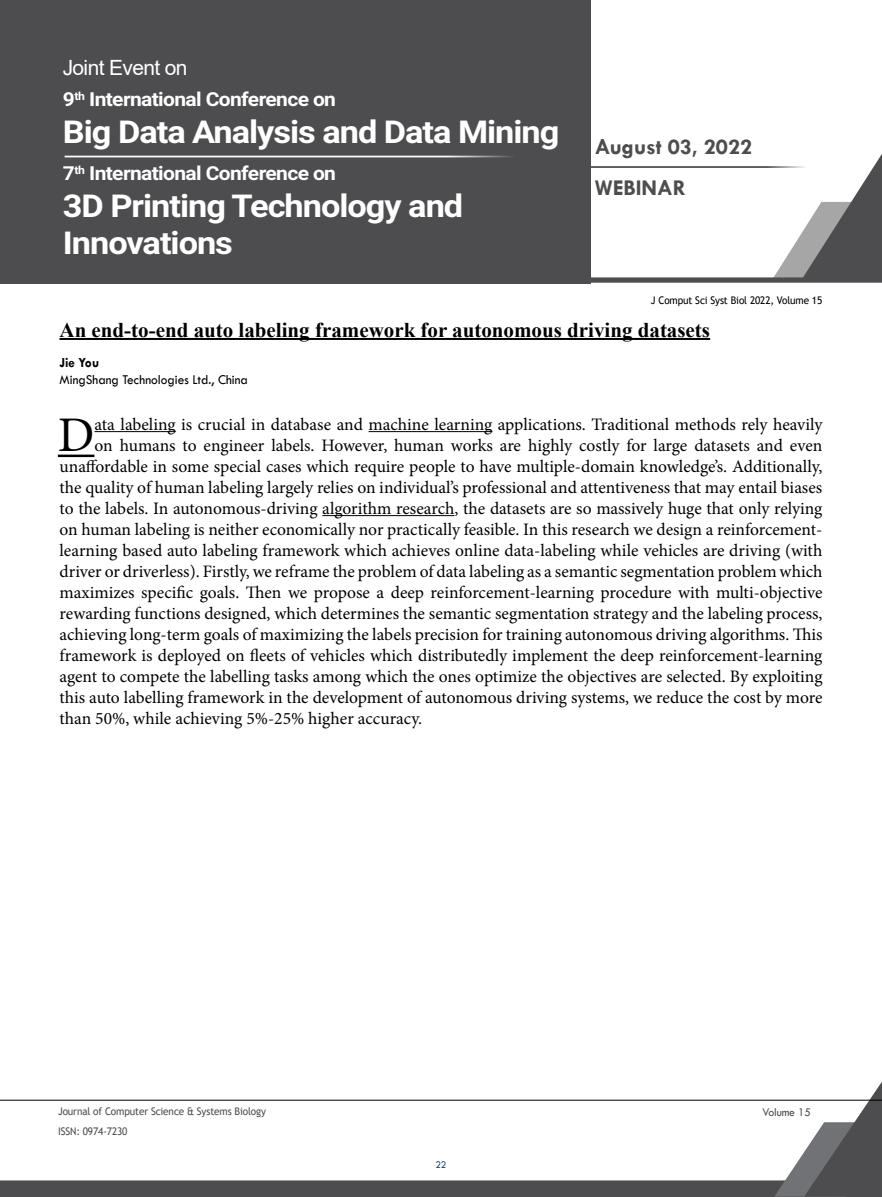
<style>
.page{position:relative;width:882px;height:1197px;background:#fff}
.page>*{position:absolute;margin:0;border:0;box-sizing:border-box;transform-origin:0 0}
.t1{font:49.88px "Minion Pro";color:#000}
.t2{font:700 31.5px/36.8px "Roboto";letter-spacing:-.03em;color:#fff;scale:1.09 1}
.t3{font:700 22.75px/41.1px "Tw Cen";color:#4d4d4f}
.t4{font:700 21px "Times New Roman";color:#000}
.t5{font:21px "Arial";letter-spacing:-.03em;color:#fff}
.t6{font:700 19.25px "Roboto";letter-spacing:-.03em;color:#fff;scale:1.09 1}
.t7{font:17.5px "Minion Pro";color:#000}
.t8{font:14px "Tw Cen";color:#000;scale:.95 1}
.t9{font:700 14px "Tw Cen";color:#000;scale:.95 1}
.t10{font:12.25px "Tw Cen";letter-spacing:-.01em;color:#4d4d4f;scale:.95 1}
.t11{font:10.5px "Trebuchet MS";letter-spacing:-.01em;color:#4d4d4f;scale:.95 1}
.t12{font:10.5px "Trebuchet MS";letter-spacing:-.01em;color:#000;scale:.95 1}
.t13{font:10.5px "Tw Cen";color:#004b84;scale:.95 1}
</style>
<div class="page">
<svg style="left:0;top:1081px;width:882px;height:116px"></svg>
<hr style="left:0;top:1100px;width:882px;height:1px;background:#000">
<div style="left:0;top:0;width:590px;height:283px;background:#4d4d4f"></div>
<svg style="left:64px;top:153px;width:818px;height:130px"></svg>
<hr style="left:65px;top:156px;width:477px;height:1px;background:#fff">
<hr style="left:60px;top:338px;width:650px;height:2px;background:#000">
<hr style="left:58px;top:455px;width:36px;height:2px;background:#000">
<hr style="left:94px;top:431px;width:82px;height:1px;background:#000">
<hr style="left:369px;top:431px;width:123px;height:1px;background:#000">
<hr style="left:322px;top:515px;width:132px;height:1px;background:#000">
<p class="t5" style="left:63px;top:53px;width:126px">Joint Event on</p>
<p class="t6" style="left:63px;top:86px;width:252px">9<sup>th</sup> International Conference on</p>
<h2 class="t2" style="left:63px;top:112px;width:457px">Big Data Analysis and Data Mining</h2>
<p class="t6" style="left:63px;top:160px;width:252px">7<sup>th</sup> International Conference on</p>
<h2 class="t2" style="left:63px;top:186px;width:369px">3D Printing Technology and<br>Innovations</h2>
<h3 class="t3" style="left:595px;top:126px;width:159px">August 03, 2022<br>WEBINAR</h3>
<p class="t12" style="left:651px;top:293px;width:182px">J Comput Sci Syst Biol 2022, Volume 15</p>
<p class="t4" style="left:60px;top:314px;width:652px">An end-to-end auto labeling framework for autonomous driving datasets</p>
<p class="t9" style="left:60px;top:354px;width:43px">Jie You</p>
<p class="t8" style="left:60px;top:371px;width:200px">MingShang Technologies Ltd., China</p>
<h1 class="t1" style="left:58px;top:402px;width:38px">D</h1>
<p class="t7" style="left:94px;top:413px;width:730px">ata labeling is crucial in database and machine learning applications. Traditional methods rely heavily</p>
<p class="t7" style="left:94px;top:434px;width:729px">on humans to engineer labels. However, human works are highly costly for large datasets and even</p>
<p class="t7" style="left:60px;top:455px;width:764px">unaffordable in some special cases which require people to have multiple-domain knowledge’s. Additionally,</p>
<p class="t7" style="left:60px;top:476px;width:764px">the quality of human labeling largely relies on individual’s professional and attentiveness that may entail biases</p>
<p class="t7" style="left:60px;top:497px;width:764px">to the labels. In autonomous-driving algorithm research, the datasets are so massively huge that only relying</p>
<p class="t7" style="left:60px;top:518px;width:764px">on human labeling is neither economically nor practically feasible. In this research we design a reinforcement-</p>
<p class="t7" style="left:60px;top:539px;width:764px">learning based auto labeling framework which achieves online data-labeling while vehicles are driving (with</p>
<p class="t7" style="left:60px;top:560px;width:764px">driver or driverless). Firstly, we reframe the problem of data labeling as a semantic segmentation problem which</p>
<p class="t7" style="left:60px;top:581px;width:764px">maximizes specific goals. Then we propose a deep reinforcement-learning procedure with multi-objective</p>
<p class="t7" style="left:60px;top:602px;width:764px">rewarding functions designed, which determines the semantic segmentation strategy and the labeling process,</p>
<p class="t7" style="left:60px;top:623px;width:764px">achieving long-term goals of maximizing the labels precision for training autonomous driving algorithms. This</p>
<p class="t7" style="left:60px;top:644px;width:764px">framework is deployed on fleets of vehicles which distributedly implement the deep reinforcement-learning</p>
<p class="t7" style="left:60px;top:665px;width:765px">agent to compete the labelling tasks among which the ones optimize the objectives are selected. By exploiting</p>
<p class="t7" style="left:60px;top:686px;width:765px">this auto labelling framework in the development of autonomous driving systems, we reduce the cost by more</p>
<p class="t7" style="left:60px;top:707px;width:364px">than 50%, while achieving 5%-25% higher accuracy.</p>
<p class="t11" style="left:58px;top:1105px;width:220px">Journal of Computer Science &amp; Systems Biology</p>
<p class="t10" style="left:762px;top:1104px;width:53px">Volume 15</p>
<p class="t11" style="left:58px;top:1125px;width:75px">ISSN: 0974-7230</p>
<p class="t13" style="left:436px;top:1159px;width:13px">22</p>
</div>
